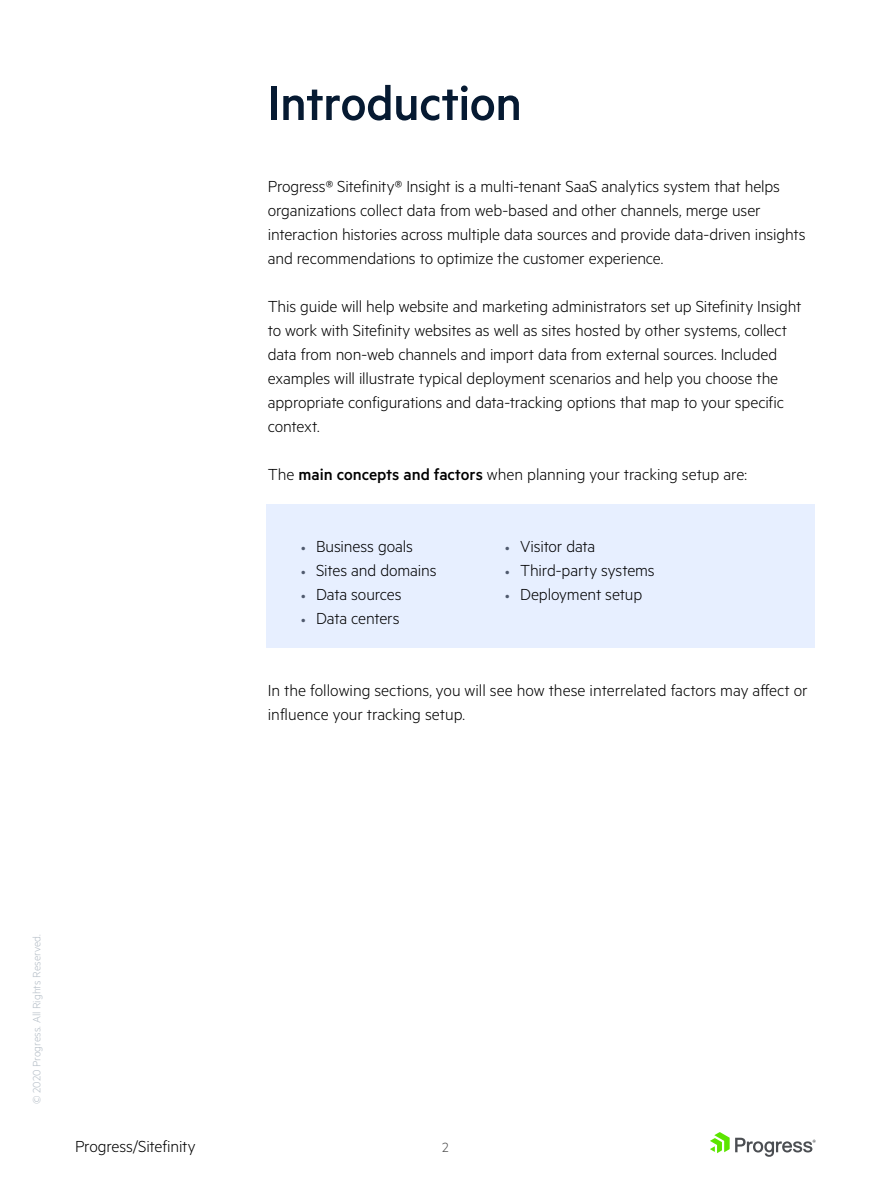
<style>
.page{position:relative;width:891px;height:1188px;background:#fff}
.page>*{position:absolute;margin:0;border:0;box-sizing:border-box;transform-origin:0 0}
.t1{font:500 54px "Metric";letter-spacing:-.015em;color:#061a32}
.t2{font:300 18px/24px "Metric";letter-spacing:-.005em;color:#000}
.t3{font:300 15px "Metric";color:#4d4d4d}
.t4{font:300 12px "Metric";color:#b4bdc6}
.s1{font-weight:500}
.s2{font-size:13.5px;color:#505a6e}
</style>
<div class="page">
<svg style="left:710px;top:1132px;width:106px;height:25px"></svg>
<div style="left:266px;top:504px;width:548px;height:144px;background:#e7efff"></div>
<h1 class="t1" style="left:268px;top:72px;width:256px">Introduction</h1>
<p class="t2" style="left:268px;top:174px;width:539px">Progress® Sitefinity® Insight is a multi-tenant SaaS analytics system that helps organizations collect data from web-based and other channels, merge user interaction histories across multiple data sources and provide data-driven insights and recommendations to optimize the customer experience.</p>
<p class="t2" style="left:268px;top:294px;width:535px">This guide will help website and marketing administrators set up Sitefinity Insight to work with Sitefinity websites as well as sites hosted by other systems, collect data from non-web channels and import data from external sources. Included examples will illustrate typical deployment scenarios and help you choose the appropriate configurations and data-tracking options that map to your specific context.</p>
<p class="t2" style="left:268px;top:462px;width:481px">The <span class="s1">main concepts and factors</span> when planning your tracking setup are:</p>
<p class="t2" style="left:301px;top:534px;width:113px"><span class="s2">•</span> Business goals</p>
<p class="t2" style="left:301px;top:558px;width:137px"><span class="s2">•</span> Sites and domains</p>
<p class="t2" style="left:301px;top:582px;width:102px"><span class="s2">•</span> Data sources</p>
<p class="t2" style="left:301px;top:606px;width:100px"><span class="s2">•</span> Data centers</p>
<p class="t2" style="left:505px;top:534px;width:92px"><span class="s2">•</span> Visitor data</p>
<p class="t2" style="left:505px;top:558px;width:151px"><span class="s2">•</span> Third-party systems</p>
<p class="t2" style="left:505px;top:582px;width:139px"><span class="s2">•</span> Deployment setup</p>
<p class="t2" style="left:268px;top:678px;width:541px">In the following sections, you will see how these interrelated factors may affect or influence your tracking setup.</p>
<p class="t4" style="left:30px;top:1104px;width:171px;rotate:-90deg">© 2020 Progress. All Rights Reserved.</p>
<p class="t2" style="left:75px;top:1134px;width:122px">Progress/Sitefinity</p>
<p class="t3" style="left:442px;top:1139px;width:8px">2</p>
</div>
